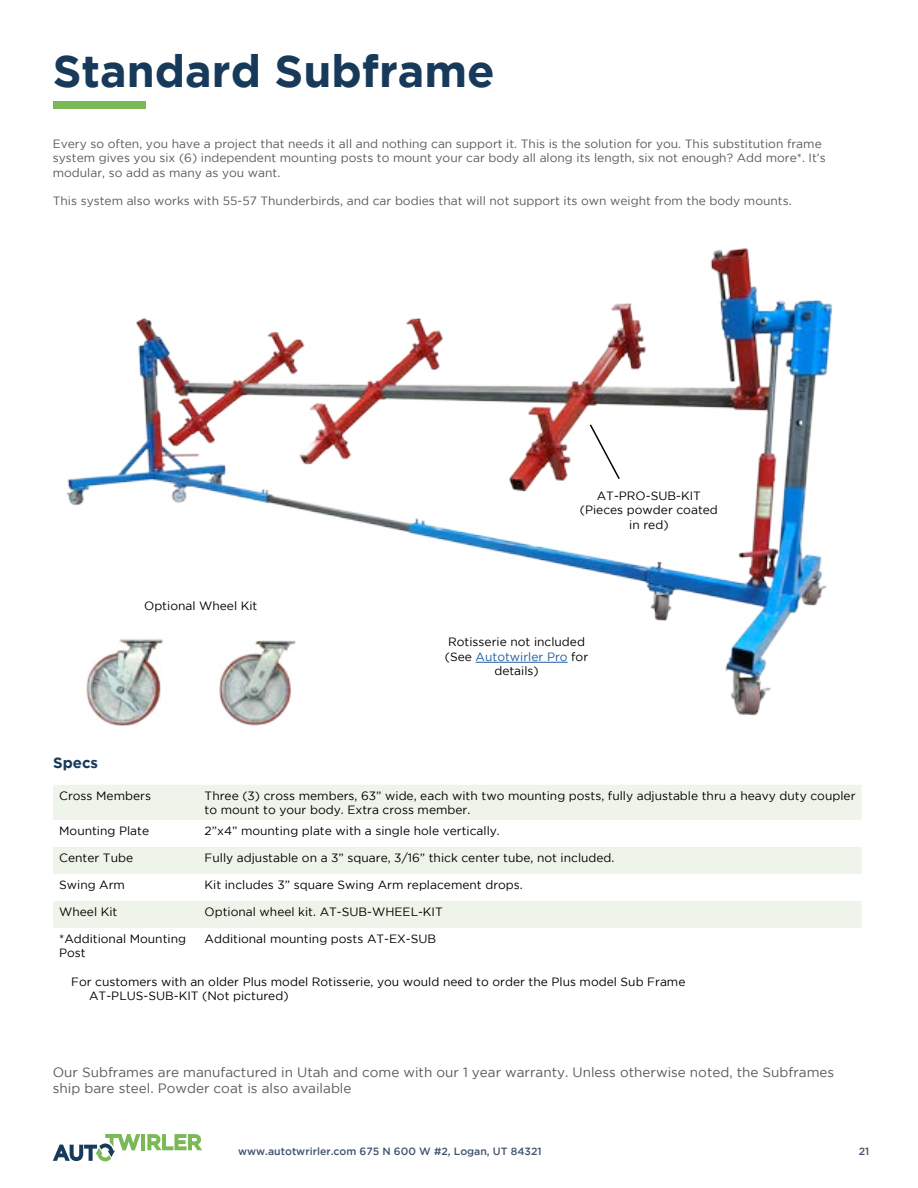
<style>
.page{position:relative;width:918px;height:1188px;background:#fff}
.page>*{position:absolute;margin:0;border:0;box-sizing:border-box;transform-origin:0 0}
.t1{font:700 45px "Gotham";color:#173a5b}
.t2{font:700 15px "Gotham";color:#173a5b}
.t3{font:13.5px/16.2px "Gotham";color:#58595b}
.t4{font:12px/14.4px "Gotham";color:#000}
.t5{font:12px/14.4px "Gotham";color:#58595b}
.t6{font:500 10.5px "Gotham";color:#425370}
.s1{color:#215e9e}
</style>
<div class="page">
<hr style="left:141px;top:1134px;width:4px;height:16px;background:#7bb857">
<svg style="left:147px;top:1134px;width:55px;height:16px"></svg>
<svg style="left:53px;top:1134px;width:87px;height:27px"></svg>
<div style="left:54px;top:102px;width:92px;height:7px;background:#7bb857"></div>
<img style="left:66px;top:248px;width:766px;height:468px">
<svg style="left:53px;top:785px;width:809px;height:143px;fill:#eef4e9"></svg>
<img style="left:66px;top:638px;width:255px;height:88px">
<svg style="left:588px;top:423px;width:33px;height:58px"></svg>
<hr style="left:476px;top:662px;width:92px;height:1px;background:#215e9e">
<h1 class="t1" style="left:53px;top:45px;width:444px">Standard Subframe</h1>
<p class="t5" style="left:53px;top:136px;width:775px">Every so often, you have a project that needs it all and nothing can support it. This is the solution for you. This substitution frame system gives you six (6) independent mounting posts to mount your car body all along its length, six not enough? Add more*. It’s modular, so add as many as you want.</p>
<p class="t5" style="left:53px;top:194px;width:740px">This system also works with 55-57 Thunderbirds, and car bodies that will not support its own weight from the body mounts.</p>
<p class="t4" style="left:144px;top:598px;width:115px">Optional Wheel Kit</p>
<p class="t2" style="left:53px;top:754px;width:47px">Specs</p>
<p class="t4" style="left:580px;top:488px;width:140px;text-align:center">AT-PRO-SUB-KIT (Pieces powder coated in red)</p>
<p class="t4" style="left:445px;top:635px;width:145px;text-align:center">Rotisserie not included (See <span class="s1">Autotwirler Pro</span> for details)</p>
<p class="t4" style="left:59px;top:788px;width:93px">Cross Members</p>
<p class="t4" style="left:205px;top:788px;width:652px">Three (3) cross members, 63” wide, each with two mounting posts, fully adjustable thru a heavy duty coupler to mount to your body. Extra cross member.</p>
<p class="t4" style="left:59px;top:823px;width:91px">Mounting Plate</p>
<p class="t4" style="left:205px;top:823px;width:297px">2”x4” mounting plate with a single hole vertically.</p>
<p class="t4" style="left:59px;top:850px;width:76px">Center Tube</p>
<p class="t4" style="left:205px;top:850px;width:411px">Fully adjustable on a 3” square, 3/16” thick center tube, not included.</p>
<p class="t4" style="left:59px;top:877px;width:67px">Swing Arm</p>
<p class="t4" style="left:205px;top:877px;width:320px">Kit includes 3” square Swing Arm replacement drops.</p>
<p class="t4" style="left:59px;top:904px;width:60px">Wheel Kit</p>
<p class="t4" style="left:205px;top:904px;width:240px">Optional wheel kit. AT-SUB-WHEEL-KIT</p>
<p class="t4" style="left:59px;top:931px;width:128px">*Additional Mounting<br>Post</p>
<p class="t4" style="left:205px;top:931px;width:233px">Additional mounting posts AT-EX-SUB</p>
<p class="t4" style="left:89px;top:974px;width:598px;text-indent:-18px">For customers with an older Plus model Rotisserie, you would need to order the Plus model Sub Frame<br>AT-PLUS-SUB-KIT (Not pictured)</p>
<p class="t3" style="left:53px;top:1064px;width:783px">Our Subframes are manufactured in Utah and come with our 1 year warranty. Unless otherwise noted, the Subframes ship bare steel. Powder coat is also available</p>
<p class="t6" style="left:238px;top:1146px;width:305px">www.autotwrirler.com 675 N 600 W #2, Logan, UT 84321</p>
<p class="t6" style="left:859px;top:1146px;width:12px">21</p>
</div>
